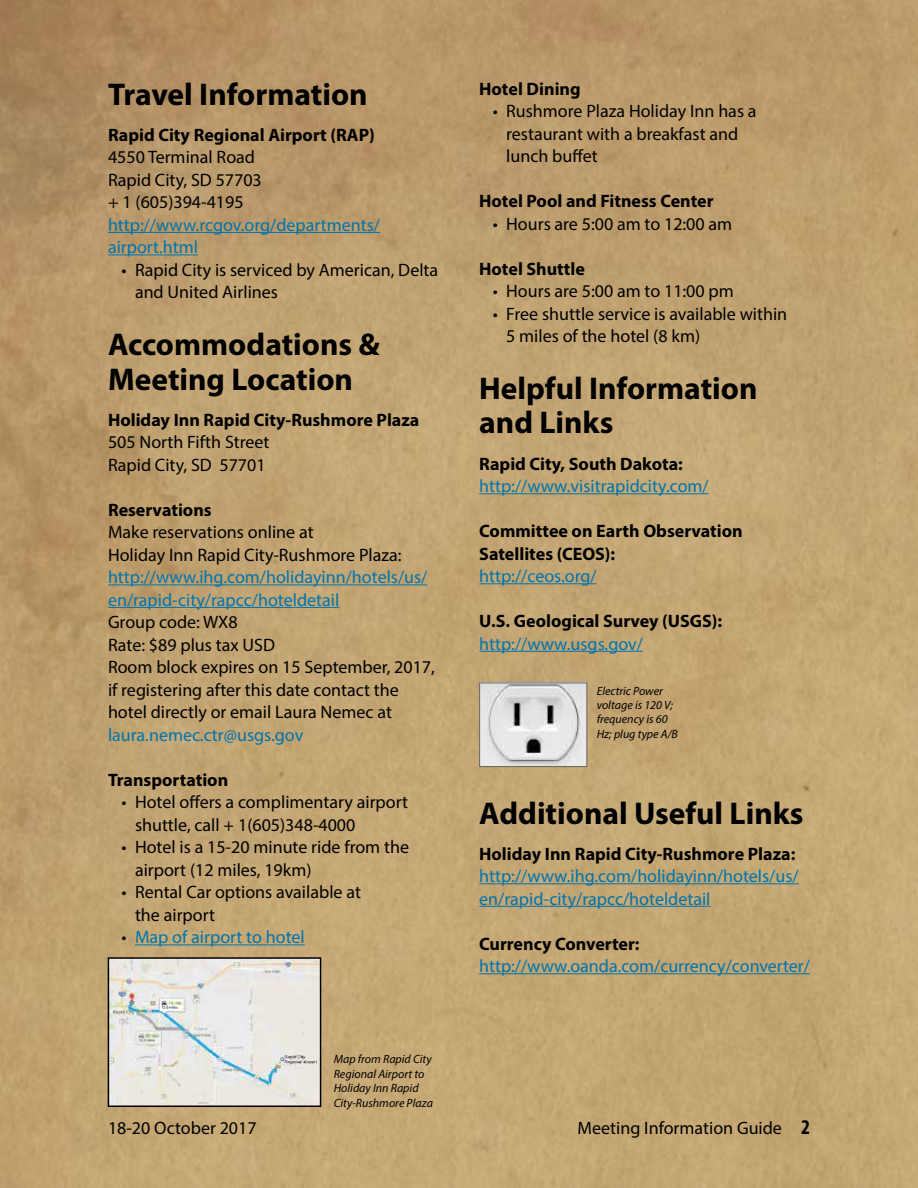
<style>
.page{position:relative;width:918px;height:1188px;background:#fff}
.page>*{position:absolute;margin:0;border:0;box-sizing:border-box;transform-origin:0 0}
.t1{font:700 31.5px/34.5px "Myriad Pro";color:#000}
.t2{font:18px/22.5px "Myriad Pro";color:#000}
.t3{font:18px/22.5px "Myriad Pro";color:#0074ad}
.t4{font:700 18px/22.5px "Myriad Pro";color:#000}
.t5{font:italic 12px/14.4px "Myriad Pro";color:#000}
.s1{color:#000}
.s2{font-weight:700;font-stretch:condensed;font-size:21px}
</style>
<div class="page">
<img style="left:0;top:0;width:918px;height:1188px">
<img style="left:110px;top:959px;width:209px;height:146px">
<div style="left:108px;top:957px;width:213px;height:150px;border:1px solid #000"></div>
<hr style="left:108px;top:232px;width:272px;height:1px;background:#0074ad">
<hr style="left:108px;top:254px;width:90px;height:1px;background:#0074ad">
<hr style="left:108px;top:584px;width:319px;height:1px;background:#0074ad">
<hr style="left:108px;top:607px;width:231px;height:1px;background:#0074ad">
<hr style="left:135px;top:944px;width:170px;height:1px;background:#0074ad">
<hr style="left:479px;top:493px;width:230px;height:1px;background:#0074ad">
<hr style="left:479px;top:583px;width:118px;height:1px;background:#0074ad">
<hr style="left:479px;top:651px;width:164px;height:1px;background:#0074ad">
<hr style="left:479px;top:883px;width:320px;height:1px;background:#0074ad">
<hr style="left:479px;top:906px;width:232px;height:1px;background:#0074ad">
<hr style="left:479px;top:973px;width:331px;height:1px;background:#0074ad">
<img style="left:481px;top:685px;width:104px;height:80px">
<div style="left:479px;top:683px;width:108px;height:84px;border:1px solid #61605f"></div>
<h1 class="t1" style="left:108px;top:76px;width:261px">Travel Information</h1>
<p class="t4" style="left:108px;top:123px;width:268px">Rapid City Regional Airport (RAP)</p>
<p class="t2" style="left:108px;top:146px;width:155px">4550 Terminal Road<br>Rapid City, SD 57703 + 1 (605)394-4195</p>
<p class="t3" style="left:108px;top:213px;width:274px">http://www.rcgov.org/departments/ airport.html</p>
<p class="t2" style="left:135px;top:258px;width:305px;text-indent:-14px">• Rapid City is serviced by American, Delta and United Airlines</p>
<h1 class="t1" style="left:108px;top:326px;width:273px">Accommodations &amp;<br>Meeting Location</h1>
<p class="t4" style="left:108px;top:408px;width:313px">Holiday Inn Rapid City-Rushmore Plaza</p>
<p class="t2" style="left:108px;top:431px;width:163px">505 North Fifth Street<br>Rapid City, SD 57701</p>
<p class="t4" style="left:108px;top:498px;width:105px">Reservations</p>
<p class="t2" style="left:108px;top:521px;width:295px">Make reservations online at<br>Holiday Inn Rapid City-Rushmore Plaza:</p>
<p class="t3" style="left:108px;top:566px;width:321px">http://www.ihg.com/holidayinn/hotels/us/ en/rapid-city/rapcc/hoteldetail</p>
<p class="t2" style="left:108px;top:611px;width:328px">Group code: WX8<br>Rate: $89 plus tax USD<br>Room block expires on 15 September, 2017, if registering after this date contact the hotel directly or email Laura Nemec at</p>
<p class="t3" style="left:108px;top:723px;width:197px">laura.nemec.ctr@usgs.gov</p>
<p class="t4" style="left:108px;top:768px;width:122px">Transportation</p>
<p class="t2" style="left:135px;top:791px;width:275px;text-indent:-14px">• Hotel offers a complimentary airport shuttle, call + 1(605)348-4000</p>
<p class="t2" style="left:135px;top:836px;width:276px;text-indent:-14px">• Hotel is a 15-20 minute ride from the airport (12 miles, 19km)</p>
<p class="t2" style="left:135px;top:881px;width:228px;text-indent:-14px">• Rental Car options available at the airport</p>
<p class="t3" style="left:122px;top:926px;width:185px"><span class="s1">•</span> Map of airport to hotel</p>
<p class="t5" style="left:334px;top:1052px;width:101px">Map from Rapid City<br>Regional Airport to<br>Holiday Inn Rapid<br>City-Rushmore Plaza</p>
<p class="t4" style="left:479px;top:77px;width:103px">Hotel Dining</p>
<p class="t2" style="left:506px;top:99px;width:252px;text-indent:-14px">• Rushmore Plaza Holiday Inn has a restaurant with a breakfast and lunch buffet</p>
<p class="t4" style="left:479px;top:189px;width:236px">Hotel Pool and Fitness Center</p>
<p class="t2" style="left:493px;top:212px;width:241px">• Hours are 5:00 am to 12:00 am</p>
<p class="t4" style="left:479px;top:257px;width:107px">Hotel Shuttle</p>
<p class="t2" style="left:493px;top:279px;width:243px">• Hours are 5:00 am to 11:00 pm</p>
<p class="t2" style="left:506px;top:302px;width:283px;text-indent:-14px">• Free shuttle service is available within<br>5 miles of the hotel (8 km)</p>
<h1 class="t1" style="left:479px;top:370px;width:280px">Helpful Information and Links</h1>
<p class="t4" style="left:479px;top:452px;width:205px">Rapid City, South Dakota:</p>
<p class="t3" style="left:479px;top:474px;width:231px">http://www.visitrapidcity.com/</p>
<p class="t4" style="left:479px;top:519px;width:265px">Committee on Earth Observation<br>Satellites (CEOS):</p>
<p class="t3" style="left:479px;top:564px;width:119px">http://ceos.org/</p>
<p class="t4" style="left:479px;top:609px;width:245px">U.S. Geological Survey (USGS):</p>
<p class="t3" style="left:479px;top:632px;width:165px">http://www.usgs.gov/</p>
<p class="t5" style="left:597px;top:683px;width:83px">Electric Power voltage is 120 V; frequency is 60<br>Hz; plug type A/B</p>
<h1 class="t1" style="left:479px;top:795px;width:326px">Additional Useful Links</h1>
<p class="t4" style="left:479px;top:842px;width:318px">Holiday Inn Rapid City-Rushmore Plaza:</p>
<p class="t3" style="left:479px;top:864px;width:321px">http://www.ihg.com/holidayinn/hotels/us/ en/rapid-city/rapcc/hoteldetail</p>
<p class="t4" style="left:479px;top:932px;width:162px">Currency Converter:</p>
<p class="t3" style="left:479px;top:954px;width:332px">http://www.oanda.com/currency/converter/</p>
<p class="t2" style="left:108px;top:1116px;width:150px">18-20 October 2017</p>
<p class="t2" style="left:578px;top:1116px;width:234px">Meeting Information Guide <span class="s2">2</span></p>
</div>
